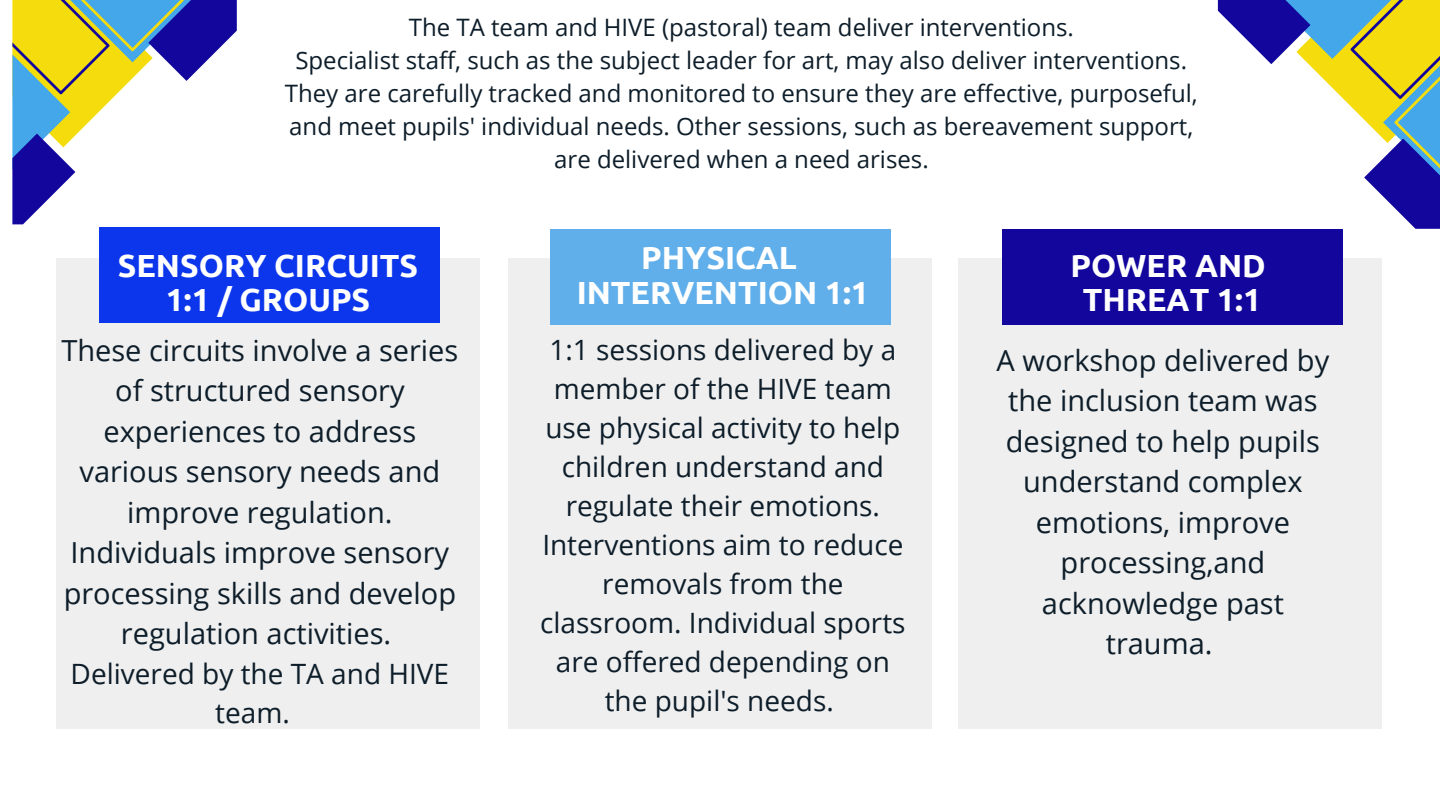
<style>
.page{position:relative;width:1440px;height:810px;background:#fff}
.page>*{position:absolute;margin:0;border:0;box-sizing:border-box;transform-origin:0 0}
.t1{font:700 32px/34.5px "Ubuntu";color:#fff;text-align:center}
.t2{font:29px/40.5px "Open Sans";color:#0d1d29;text-align:center}
.t3{font:28px/39px "Open Sans";color:#0d1d29;text-align:center}
.t4{font:24px/33px "Open Sans";color:#0d1d29;text-align:center}
</style>
<div class="page">
<div style="left:56px;top:259px;width:424px;height:470px;background:#efefef"></div>
<div style="left:99px;top:227px;width:341px;height:96px;background:#0c36eb"></div>
<div style="left:508px;top:259px;width:424px;height:470px;background:#efefef"></div>
<div style="left:550px;top:229px;width:340px;height:96px;background:#61afea"></div>
<div style="left:958px;top:259px;width:424px;height:470px;background:#efefef"></div>
<div style="left:1002px;top:229px;width:340px;height:96px;background:#12069c"></div>
<svg style="left:1218px;top:0;width:222px;height:229px"></svg>
<svg style="left:13px;top:0;width:224px;height:224px"></svg>
<h1 class="t4" style="left:409px;top:10px;width:667px">The TA team and HIVE (pastoral) team deliver interventions.</h1>
<h1 class="t4" style="left:295px;top:43px;width:893px">Specialist staff, such as the subject leader for art, may also deliver interventions.</h1>
<h2 class="t4" style="left:285px;top:76px;width:914px">They are carefully tracked and monitored to ensure they are effective, purposeful, and meet pupils' individual needs. Other sessions, such as bereavement support, are delivered when a need arises.</h2>
<p class="t1" style="left:118px;top:248px;width:302px">SENSORY CIRCUITS<br>1:1 / GROUPS</p>
<p class="t1" style="left:577px;top:240px;width:294px">PHYSICAL<br>INTERVENTION 1:1</p>
<p class="t1" style="left:1070px;top:248px;width:197px">POWER AND<br>THREAT 1:1</p>
<p class="t2" style="left:61px;top:329px;width:399px">These circuits involve a series of structured sensory experiences to address various sensory needs and improve regulation.<br>Individuals improve sensory processing skills and develop regulation activities.</p>
<p class="t3" style="left:71px;top:653px;width:380px">Delivered by the TA and HIVE team.</p>
<p class="t3" style="left:540px;top:330px;width:367px">1:1 sessions delivered by a member of the HIVE team use physical activity to help children understand and regulate their emotions.<br>Interventions aim to reduce removals from the classroom. Individual sports are offered depending on the pupil's needs.</p>
<h1 class="t2" style="left:997px;top:339px;width:334px">A workshop delivered by the inclusion team was designed to help pupils understand complex emotions, improve processing,and acknowledge past trauma.</h1>
</div>
